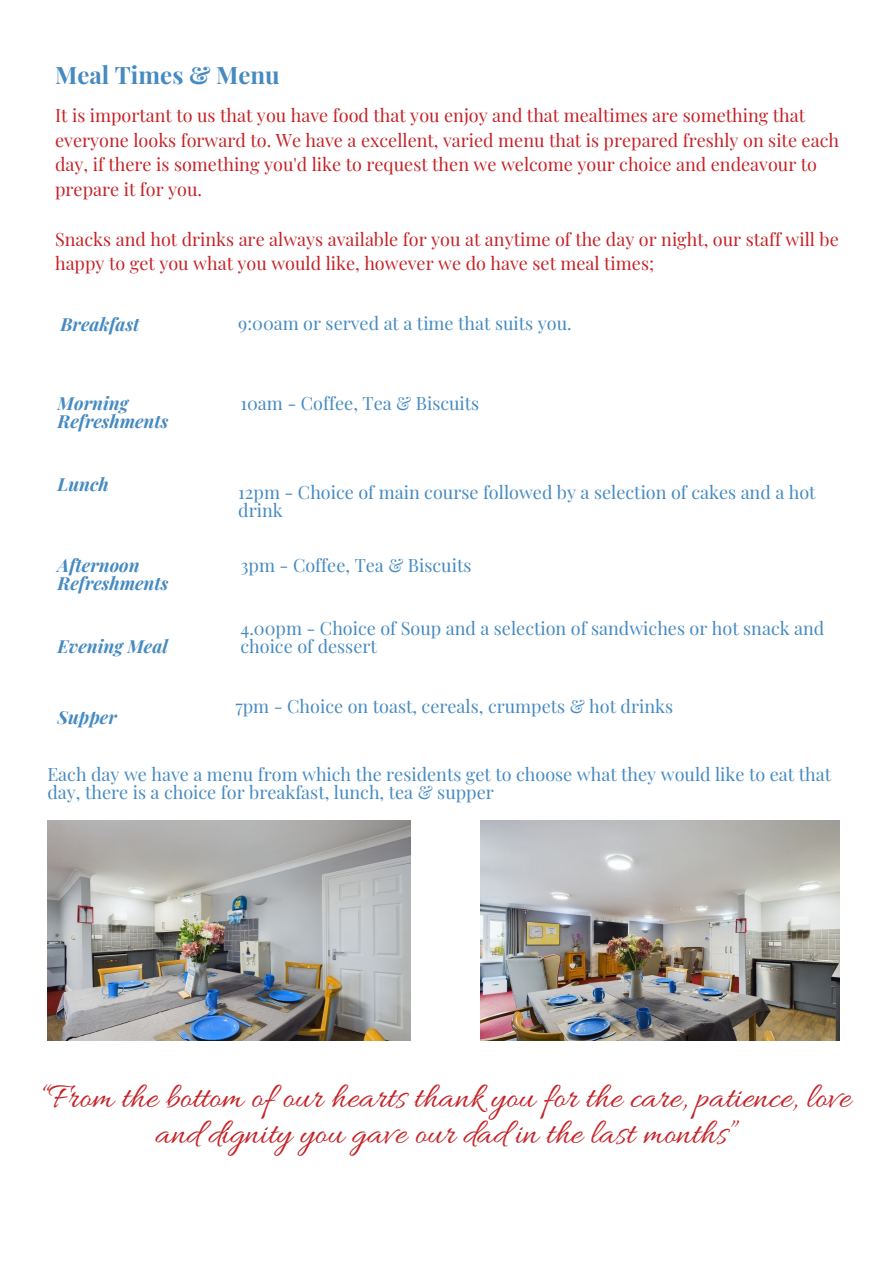
<style>
.page{position:relative;width:893px;height:1264px;background:#fff}
.page>*{position:absolute;margin:0;border:0;box-sizing:border-box;transform-origin:0 0}
.t1{font:36.45px/36px "Allura";color:#c52227;text-align:center}
.t2{font:700 24px "Playfair Display";color:#458ac1}
.t3{font:18px/24.8px "Playfair Display";color:#c52227}
.t4{font:18px/18px "Playfair Display";color:#458ac1}
.t5{font:italic 700 18px/18px "Playfair Display";color:#458ac1}
</style>
<div class="page">
<img style="left:47px;top:820px;width:364px;height:220px">
<img style="left:480px;top:820px;width:359px;height:220px">
<p class="t2" style="left:55px;top:58px;width:226px">Meal Times &amp; Menu</p>
<p class="t3" style="left:55px;top:102px;width:785px">It is important to us that you have food that you enjoy and that mealtimes are something that everyone looks forward to. We have a excellent, varied menu that is prepared freshly on site each day, if there is something you'd like to request then we welcome your choice and endeavour to prepare it for you.</p>
<p class="t3" style="left:55px;top:226px;width:785px">Snacks and hot drinks are always available for you at anytime of the day or night, our staff will be happy to get you what you would like, however we do have set meal times;</p>
<p class="t5" style="left:60px;top:314px;width:81px">Breakfast</p>
<p class="t5" style="left:58px;top:393px;width:112px">Morning<br>Refreshments</p>
<h3 class="t5" style="left:58px;top:474px;width:53px">Lunch</h3>
<p class="t5" style="left:58px;top:555px;width:112px">Afternoon<br>Refreshments</p>
<p class="t5" style="left:58px;top:636px;width:112px">Evening Meal</p>
<h3 class="t5" style="left:58px;top:707px;width:61px">Supper</h3>
<h3 class="t4" style="left:238px;top:314px;width:335px">9:00am or served at a time that suits you.</h3>
<p class="t4" style="left:240px;top:394px;width:240px">10am - Coffee, Tea &amp; Biscuits</p>
<h3 class="t4" style="left:238px;top:483px;width:579px">12pm - Choice of main course followed by a selection of cakes and a hot drink</h3>
<h3 class="t4" style="left:240px;top:556px;width:232px">3pm - Coffee, Tea &amp; Biscuits</h3>
<h3 class="t4" style="left:240px;top:619px;width:585px">4.00pm - Choice of Soup and a selection of sandwiches or hot snack and choice of dessert</h3>
<p class="t4" style="left:235px;top:697px;width:439px">7pm - Choice on toast, cereals, crumpets &amp; hot drinks</p>
<p class="t4" style="left:47px;top:764px;width:785px">Each day we have a menu from which the residents get to choose what they would like to eat that day, there is a choice for breakfast, lunch, tea &amp; supper</p>
<p class="t1" style="left:43px;top:1082px;width:809px">“From the bottom of our hearts thank you for the care, patience, love and dignity you gave our dad in the last months”</p>
</div>
